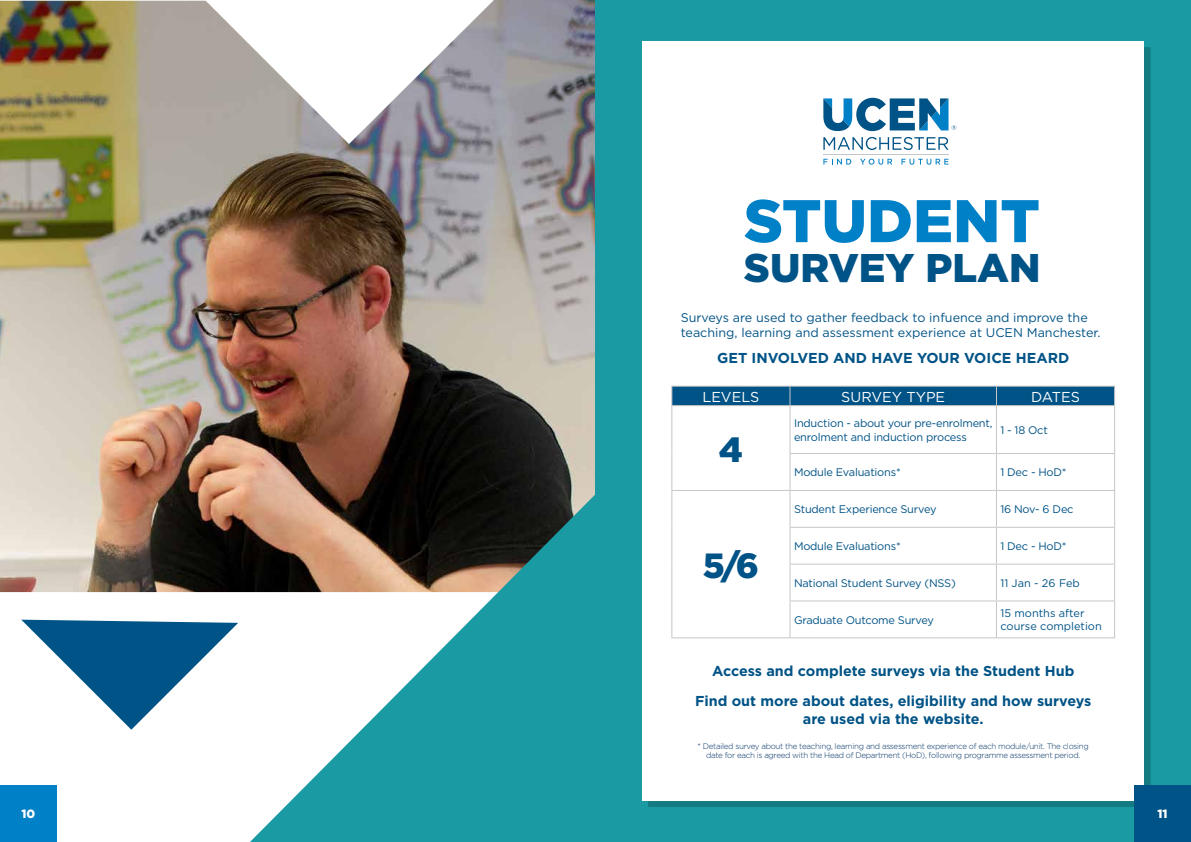
<style>
.page{position:relative;width:1191px;height:842px;background:#fff}
.page>*{position:absolute;margin:0;border:0;box-sizing:border-box;transform-origin:0 0}
.t1{font:900 60px "Gotham";color:#0080c6}
.t2{font:900 40px "Gotham";color:#005386}
.t3{font:900 35px "Gotham";color:#005386}
.t4{font:700 14.4px/30.1px "Gotham";color:#005386;text-align:center}
.t5{font:14.4px "Gotham";color:#fff}
.t6{font:12.6px/15.1px "Gotham";color:#005386}
.t7{font:900 12px "Gotham";color:#fff}
.t8{font:11px/13.2px "Gotham";letter-spacing:-.02em;color:#005386}
.t9{font:11px/13.2px "Gotham";color:#005386}
.t10{font:300 8.1px/9.7px "Gotham";letter-spacing:-.04em;color:#036;text-align:center}
</style>
<div class="page">
<img style="left:0;top:0;width:595px;height:592px">
<img style="left:0;top:0;width:494px;height:488px">
<img style="left:0;top:1px;width:352px;height:539px">
<svg style="left:250px;top:488px;width:345px;height:354px;fill:#1a9aa3"></svg>
<svg style="left:21px;top:620px;width:217px;height:110px"></svg>
<div style="left:595px;top:0;width:596px;height:842px;background:#1a9aa3"></div>
<div style="left:642px;top:41px;width:502px;height:760px;background:#fff"></div>
<svg style="left:823px;top:159px;width:28px;height:6px"></svg>
<svg style="left:860px;top:159px;width:32px;height:6px"></svg>
<svg style="left:901px;top:159px;width:47px;height:6px"></svg>
<hr style="left:823px;top:154px;width:125px;height:1px;background:#c6c6c6">
<svg style="left:823px;top:137px;width:125px;height:13px"></svg>
<svg style="left:823px;top:98px;width:133px;height:33px"></svg>
<div style="left:671px;top:386px;width:444px;height:19px;background:#005386"></div>
<hr style="left:671px;top:405px;width:119px;height:1px;background:#c6c6c6">
<hr style="left:671px;top:406px;width:1px;height:48px;background:#c6c6c6">
<hr style="left:790px;top:405px;width:206px;height:1px;background:#c6c6c6">
<hr style="left:789px;top:406px;width:1px;height:47px;background:#c6c6c6">
<hr style="left:996px;top:405px;width:119px;height:1px;background:#c6c6c6">
<hr style="left:996px;top:406px;width:1px;height:47px;background:#c6c6c6">
<hr style="left:1114px;top:406px;width:1px;height:47px;background:#c6c6c6">
<hr style="left:671px;top:454px;width:1px;height:36px;background:#c6c6c6">
<hr style="left:789px;top:453px;width:207px;height:1px;background:#c6c6c6">
<hr style="left:789px;top:454px;width:1px;height:36px;background:#c6c6c6">
<hr style="left:996px;top:453px;width:119px;height:1px;background:#c6c6c6">
<hr style="left:996px;top:454px;width:1px;height:36px;background:#c6c6c6">
<hr style="left:1114px;top:454px;width:1px;height:36px;background:#c6c6c6">
<hr style="left:671px;top:490px;width:119px;height:1px;background:#c6c6c6">
<hr style="left:671px;top:491px;width:1px;height:36px;background:#c6c6c6">
<hr style="left:790px;top:490px;width:206px;height:1px;background:#c6c6c6">
<hr style="left:789px;top:491px;width:1px;height:36px;background:#c6c6c6">
<hr style="left:996px;top:490px;width:119px;height:1px;background:#c6c6c6">
<hr style="left:996px;top:491px;width:1px;height:36px;background:#c6c6c6">
<hr style="left:1114px;top:491px;width:1px;height:36px;background:#c6c6c6">
<hr style="left:671px;top:527px;width:1px;height:37px;background:#c6c6c6">
<hr style="left:789px;top:527px;width:207px;height:1px;background:#c6c6c6">
<hr style="left:789px;top:528px;width:1px;height:36px;background:#c6c6c6">
<hr style="left:996px;top:527px;width:119px;height:1px;background:#c6c6c6">
<hr style="left:996px;top:528px;width:1px;height:36px;background:#c6c6c6">
<hr style="left:1114px;top:528px;width:1px;height:36px;background:#c6c6c6">
<hr style="left:671px;top:564px;width:1px;height:37px;background:#c6c6c6">
<hr style="left:789px;top:564px;width:207px;height:1px;background:#c6c6c6">
<hr style="left:789px;top:565px;width:1px;height:35px;background:#c6c6c6">
<hr style="left:996px;top:564px;width:119px;height:1px;background:#c6c6c6">
<hr style="left:996px;top:565px;width:1px;height:35px;background:#c6c6c6">
<hr style="left:1114px;top:565px;width:1px;height:35px;background:#c6c6c6">
<hr style="left:671px;top:601px;width:1px;height:36px;background:#c6c6c6">
<hr style="left:789px;top:600px;width:207px;height:1px;background:#c6c6c6">
<hr style="left:789px;top:601px;width:1px;height:36px;background:#c6c6c6">
<hr style="left:996px;top:600px;width:119px;height:1px;background:#c6c6c6">
<hr style="left:996px;top:601px;width:1px;height:36px;background:#c6c6c6">
<hr style="left:1114px;top:601px;width:1px;height:36px;background:#c6c6c6">
<hr style="left:671px;top:637px;width:119px;height:1px;background:#c6c6c6">
<hr style="left:790px;top:637px;width:206px;height:1px;background:#c6c6c6">
<hr style="left:996px;top:637px;width:119px;height:1px;background:#c6c6c6">
<div style="left:0;top:785px;width:57px;height:57px;background:#0080c6"></div>
<div style="left:1134px;top:785px;width:57px;height:57px;background:#005386"></div>
<h1 class="t1" style="left:744px;top:180px;width:297px">STUDENT</h1>
<h2 class="t2" style="left:744px;top:240px;width:298px">SURVEY PLAN</h2>
<p class="t6" style="left:680px;top:310px;width:421px">Surveys are used to gather feedback to infuence and improve the teaching, learning and assessment experience at UCEN Manchester.</p>
<h3 class="t4" style="left:717px;top:343px;width:354px">GET INVOLVED AND HAVE YOUR VOICE HEARD</h3>
<h3 class="t5" style="left:702px;top:387px;width:58px">LEVELS</h3>
<h3 class="t5" style="left:841px;top:387px;width:105px">SURVEY TYPE</h3>
<h3 class="t5" style="left:1031px;top:387px;width:50px">DATES</h3>
<h3 class="t3" style="left:719px;top:425px;width:26px">4</h3>
<p class="t8" style="left:794px;top:417px;width:200px">Induction - about your pre-enrolment, enrolment and induction process</p>
<p class="t8" style="left:1000px;top:423px;width:49px">1 - 18 Oct</p>
<p class="t8" style="left:794px;top:466px;width:108px">Module Evaluations*</p>
<p class="t8" style="left:1000px;top:466px;width:68px">1 Dec - HoD*</p>
<h3 class="t3" style="left:702px;top:542px;width:58px">5/6</h3>
<p class="t8" style="left:794px;top:502px;width:144px">Student Experience Survey</p>
<p class="t8" style="left:1000px;top:502px;width:75px">16 Nov- 6 Dec</p>
<p class="t8" style="left:794px;top:539px;width:108px">Module Evaluations*</p>
<p class="t8" style="left:1000px;top:539px;width:68px">1 Dec - HoD*</p>
<p class="t8" style="left:794px;top:576px;width:163px">National Student Survey (NSS)</p>
<p class="t9" style="left:1000px;top:576px;width:81px">11 Jan - 26 Feb</p>
<p class="t8" style="left:794px;top:613px;width:141px">Graduate Outcome Survey</p>
<p class="t9" style="left:1000px;top:606px;width:103px">15 months after course completion</p>
<h3 class="t4" style="left:695px;top:656px;width:398px">Access and complete surveys via the Student Hub<br>Find out more about dates, eligibility and how surveys</h3>
<h3 class="t4" style="left:803px;top:703px;width:182px">are used via the website.</h3>
<p class="t10" style="left:697px;top:741px;width:393px">* Detailed survey about the teaching, learning and assessment experience of each module/unit. The closing date for each is agreed with the Head of Department (HoD), following programme assessment period.</p>
<p class="t7" style="left:21px;top:806px;width:15px">10</p>
<p class="t7" style="left:1157px;top:806px;width:12px">11</p>
</div>
